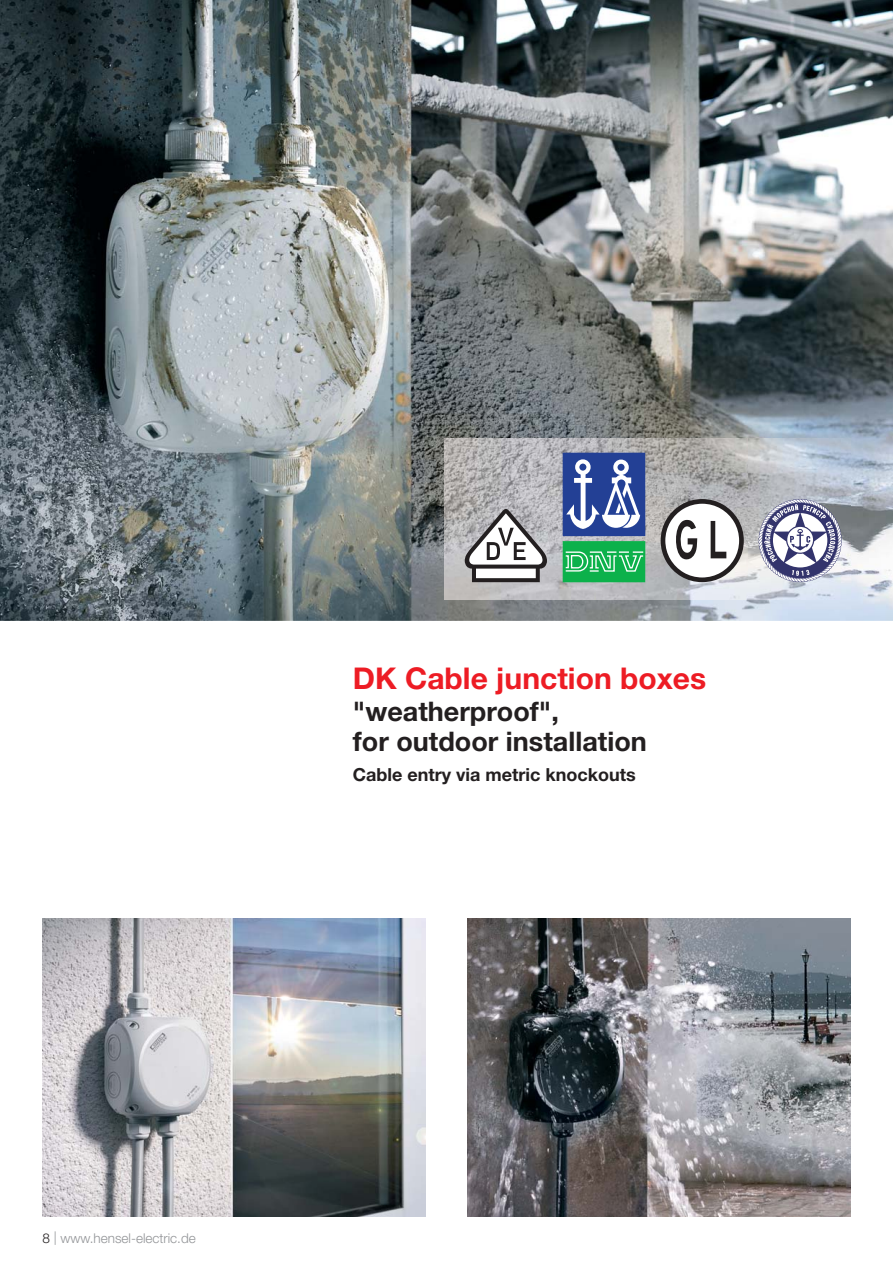
<style>
.page{position:relative;width:893px;height:1263px;background:#fff}
.page>*{position:absolute;margin:0;border:0;box-sizing:border-box;transform-origin:0 0}
.t1{font:700 30px "Helvetica Neue LT Pro";color:#ed1c24}
.t2{font:700 27px/30px "Helvetica Neue LT Pro";color:#231f20}
.t3{font:700 18px "Helvetica Neue LT Pro";color:#231f20}
.t4{font:300 13.5px "Helvetica Neue LT Pro";color:#939598}
.s1{color:#231f20}
</style>
<div class="page">
<img style="left:0;top:0;width:893px;height:621px">
<img style="left:42px;top:919px;width:383px;height:297px">
<img style="left:468px;top:919px;width:382px;height:297px">
<img style="left:444px;top:439px;width:406px;height:161px">
<svg style="left:465px;top:509px;width:82px;height:73px"></svg>
<div style="left:563px;top:453px;width:82px;height:83px;background:#234095"></div>
<div style="left:563px;top:541px;width:82px;height:41px;background:#0cb14b"></div>
<svg style="left:565px;top:551px;width:79px;height:21px"></svg>
<div style="left:575px;top:459px;width:16px;height:16px;border:4px solid #fff;border-radius:50%"></div>
<div style="left:613px;top:460px;width:16px;height:15px;border:4px solid #fff;border-radius:50%"></div>
<hr style="left:581px;top:474px;width:4px;height:51px;background:#fff">
<svg style="left:566px;top:475px;width:74px;height:54px"></svg>
<svg style="left:661px;top:499px;width:83px;height:83px"></svg>
<svg style="left:758px;top:499px;width:84px;height:83px"></svg>
<p class="t1" style="left:353px;top:668px;width:355px">DK Cable junction boxes</p>
<p class="t2" style="left:353px;top:700px;width:295px">" weatherproof",<br>for outdoor installation</p>
<p class="t3" style="left:353px;top:768px;width:284px">Cable entry via metric knockouts</p>
<p class="t4" style="left:42px;top:1233px;width:155px"><span class="s1">8</span> | www.hensel-electric.de</p>
</div>
